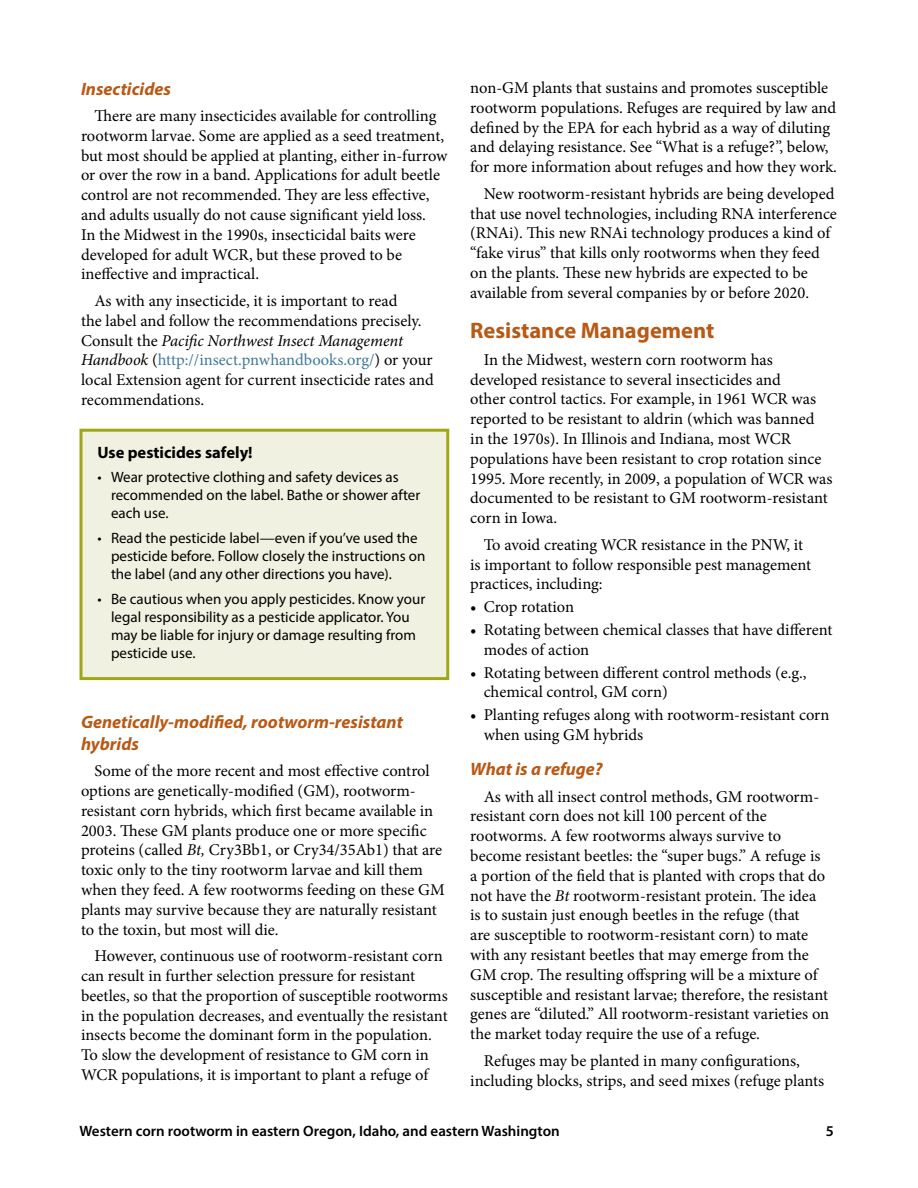
<style>
.page{position:relative;width:918px;height:1188px;background:#fff}
.page>*{position:absolute;margin:0;border:0;box-sizing:border-box;transform-origin:0 0}
.Subhead_1{font:700 22.5px "Myriad Pro";color:#b95915}
.Subhead_2{font:italic 700 18px/21.6px "Myriad Pro";color:#b95915}
.Body_text{font:16.5px/19.8px "Minion Pro";color:#000}
.Hanging_indent{font:16.5px/19.8px "Minion Pro";color:#000}
.Table_title{font:700 16.5px "Myriad Pro";color:#000}
.Table_text{font:15px/18px "Myriad Pro";color:#000}
.t1{font:600 15px "Myriad Pro";color:#000}
.s1{font-style:italic}
.s2{color:#3e7a98}
</style>
<div class="page">
<div style="left:81px;top:430px;width:367px;height:249px;background:#f0f1e0"></div>
<div style="left:80px;top:429px;width:369px;height:251px;border:3px solid #9fa617"></div>
<h3 class="Subhead_2" style="left:81px;top:77px;width:91px">Insecticides</h3>
<p class="Body_text" style="left:81px;top:106px;width:368px;text-indent:14px">There are many insecticides available for controlling rootworm larvae. Some are applied as a seed treatment, but most should be applied at planting, either in-furrow or over the row in a band. Applications for adult beetle control are not recommended. They are less effective, and adults usually do not cause significant yield loss.<br>In the Midwest in the 1990s, insecticidal baits were developed for adult WCR, but these proved to be ineffective and impractical.</p>
<p class="Body_text" style="left:81px;top:291px;width:354px;text-indent:14px">As with any insecticide, it is important to read<br>the label and follow the recommendations precisely.<br>Consult the <span class="s1">Pacific Northwest Insect Management Handbook</span> (<span class="s2">http://insect.pnwhandbooks.org/</span>) or your local Extension agent for current insecticide rates and recommendations.</p>
<p class="Table_title" style="left:98px;top:441px;width:157px">Use pesticides safely!</p>
<p class="Table_text" style="left:111px;top:468px;width:311px;text-indent:-14px">• Wear protective clothing and safety devices as recommended on the label. Bathe or shower after each use.</p>
<p class="Table_text" style="left:111px;top:529px;width:316px;text-indent:-14px">• Read the pesticide label—even if you’ve used the pesticide before. Follow closely the instructions on the label (and any other directions you have).</p>
<p class="Table_text" style="left:111px;top:590px;width:316px;text-indent:-14px">• Be cautious when you apply pesticides. Know your legal responsibility as a pesticide applicator. You may be liable for injury or damage resulting from pesticide use.</p>
<h3 class="Subhead_2" style="left:81px;top:711px;width:324px">Genetically-modified, rootworm-resistant hybrids</h3>
<p class="Body_text" style="left:81px;top:761px;width:365px;text-indent:14px">Some of the more recent and most effective control options are genetically-modified (GM), rootworm&shy;resistant corn hybrids, which first became available in 2003. These GM plants produce one or more specific proteins (called <span class="s1">Bt,</span> Cry3Bb1, or Cry34/35Ab1) that are toxic only to the tiny rootworm larvae and kill them when they feed. A few rootworms feeding on these GM plants may survive because they are naturally resistant to the toxin, but most will die.</p>
<p class="Body_text" style="left:81px;top:946px;width:368px;text-indent:14px">However, continuous use of rootworm-resistant corn can result in further selection pressure for resistant beetles, so that the proportion of susceptible rootworms in the population decreases, and eventually the resistant insects become the dominant form in the population.<br>To slow the development of resistance to GM corn in WCR populations, it is important to plant a refuge of</p>
<p class="Body_text" style="left:470px;top:78px;width:368px">non-GM plants that sustains and promotes susceptible rootworm populations. Refuges are required by law and defined by the EPA for each hybrid as a way of diluting and delaying resistance. See “What is a refuge?”, below, for more information about refuges and how they work.</p>
<p class="Body_text" style="left:470px;top:184px;width:368px;text-indent:14px">New rootworm-resistant hybrids are being developed that use novel technologies, including RNA interference (RNAi). This new RNAi technology produces a kind of “fake virus” that kills only rootworms when they feed on the plants. These new hybrids are expected to be available from several companies by or before 2020.</p>
<h2 class="Subhead_1" style="left:470px;top:316px;width:246px">Resistance Management</h2>
<p class="Body_text" style="left:470px;top:350px;width:364px;text-indent:14px">In the Midwest, western corn rootworm has developed resistance to several insecticides and<br>other control tactics. For example, in 1961 WCR was reported to be resistant to aldrin (which was banned<br>in the 1970s). In Illinois and Indiana, most WCR populations have been resistant to crop rotation since 1995. More recently, in 2009, a population of WCR was documented to be resistant to GM rootworm-resistant corn in Iowa.</p>
<p class="Body_text" style="left:470px;top:535px;width:343px;text-indent:14px">To avoid creating WCR resistance in the PNW, it is important to follow responsible pest management practices, including:</p>
<p class="Hanging_indent" style="left:470px;top:597px;width:105px">• Crop rotation</p>
<p class="Hanging_indent" style="left:484px;top:620px;width:350px;text-indent:-14px">• Rotating between chemical classes that have different modes of action</p>
<p class="Hanging_indent" style="left:484px;top:662px;width:325px;text-indent:-14px">• Rotating between different control methods (e.g., chemical control, GM corn)</p>
<p class="Hanging_indent" style="left:484px;top:705px;width:347px;text-indent:-14px">• Planting refuges along with rootworm-resistant corn when using GM hybrids</p>
<h3 class="Subhead_2" style="left:470px;top:758px;width:134px">What is a refuge?</h3>
<p class="Body_text" style="left:470px;top:787px;width:361px;text-indent:14px">As with all insect control methods, GM rootworm&shy;resistant corn does not kill 100 percent of the rootworms. A few rootworms always survive to become resistant beetles: the “super bugs.” A refuge is a portion of the field that is planted with crops that do not have the <span class="s1">Bt</span> rootworm-resistant protein. The idea is to sustain just enough beetles in the refuge (that<br>are susceptible to rootworm-resistant corn) to mate with any resistant beetles that may emerge from the GM crop. The resulting offspring will be a mixture of susceptible and resistant larvae; therefore, the resistant genes are “diluted.” All rootworm-resistant varieties on the market today require the use of a refuge.</p>
<p class="Body_text" style="left:470px;top:1051px;width:355px;text-indent:14px">Refuges may be planted in many configurations, including blocks, strips, and seed mixes (refuge plants</p>
<p class="t1" style="left:80px;top:1122px;width:482px">Western corn rootworm in eastern Oregon, Idaho, and eastern Washington</p>
<p class="t1" style="left:826px;top:1122px;width:10px">5</p>
</div>
